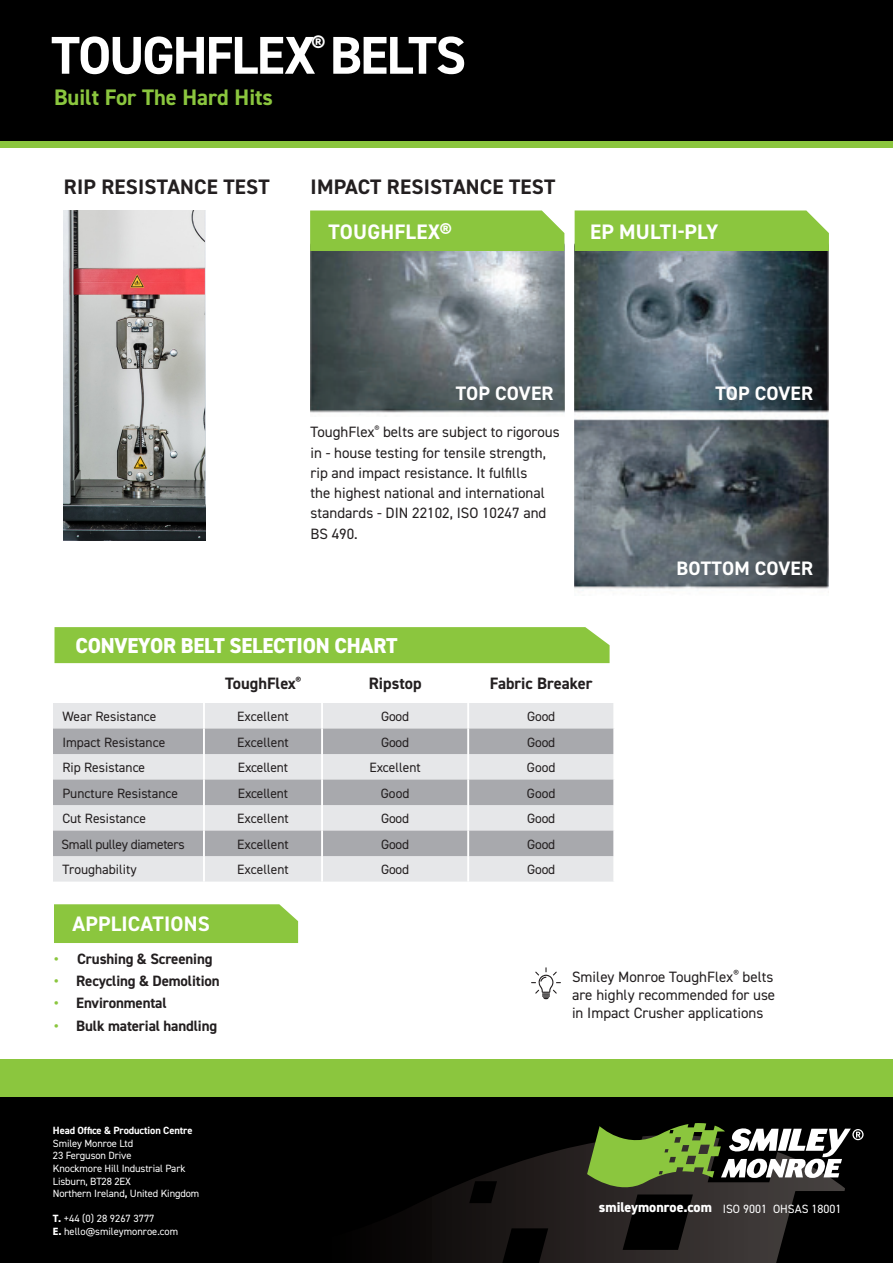
<style>
.page{position:relative;width:893px;height:1263px;background:#fff}
.page>*{position:absolute;margin:0;border:0;box-sizing:border-box;transform-origin:0 0}
.t1{font:700 53.25px "DIN2014";letter-spacing:-.035em;color:#fff}
.t2{font:700 22.5px "DIN2014";color:#8bc63e}
.t3{font:800 21.6px "DIN2014";letter-spacing:-.01em;color:#fff}
.t4{font:700 21px "DIN2014";letter-spacing:.01em;color:#231f20}
.t5{font:700 21px "DIN2014";letter-spacing:.01em;color:#fff}
.t6{font:700 19.5px "DIN2014";letter-spacing:.01em;color:#fff}
.t7{font:700 16.5px "DIN2014";color:#231f20}
.t8{font:15px/20.2px "DIN2014";color:#231f20}
.t9{font:700 15px "DIN2014";letter-spacing:-.01em;color:#231f20}
.Paragraph_Style_4{font:800 14.1px "DIN2014";color:#fff}
.t10{font:13.5px "DIN2014";color:#231f20}
.t11{font:13.5px "DIN2014";letter-spacing:-.025em;color:#231f20}
.t12{font:12px "DIN2014";color:#fff}
.Paragraph_Style_4-2{font:10.5px "DIN2014";letter-spacing:-.01em;color:#fff}
.t13{font:700 10.5px "DIN2014";letter-spacing:-.01em;color:#fff}
.s1{color:#8bc63e}
.s2{font-weight:700}
.s3{font-weight:800}
</style>
<div class="page">
<div style="left:0;top:0;width:893px;height:141px;background:#000"></div>
<div style="left:0;top:141px;width:893px;height:7px;background:#8bc63e"></div>
<img style="left:310px;top:251px;width:254px;height:162px">
<img style="left:575px;top:251px;width:254px;height:342px">
<img style="left:64px;top:210px;width:142px;height:330px">
<div style="left:310px;top:210px;width:254px;height:41px;background:#8bc63e"></div>
<div style="left:575px;top:210px;width:254px;height:41px;background:#8bc63e"></div>
<div style="left:54px;top:904px;width:244px;height:39px;background:#8bc63e"></div>
<div style="left:53px;top:703px;width:560px;height:179px;background:#e6e7e9"></div>
<svg style="left:53px;top:728px;width:560px;height:128px;background:#c1c2c5"></svg>
<hr style="left:203px;top:703px;width:2px;height:25px;background:#fff">
<hr style="left:203px;top:805px;width:2px;height:25px;background:#fff">
<hr style="left:321px;top:703px;width:2px;height:25px;background:#fff">
<hr style="left:321px;top:805px;width:2px;height:25px;background:#fff">
<hr style="left:467px;top:703px;width:2px;height:25px;background:#fff">
<hr style="left:467px;top:805px;width:2px;height:25px;background:#fff">
<hr style="left:203px;top:728px;width:2px;height:26px;background:#fff">
<hr style="left:203px;top:830px;width:2px;height:26px;background:#fff">
<hr style="left:203px;top:856px;width:2px;height:26px;background:#fff">
<hr style="left:321px;top:728px;width:2px;height:26px;background:#fff">
<hr style="left:321px;top:830px;width:2px;height:26px;background:#fff">
<hr style="left:321px;top:856px;width:2px;height:26px;background:#fff">
<hr style="left:467px;top:728px;width:2px;height:26px;background:#fff">
<hr style="left:467px;top:830px;width:2px;height:26px;background:#fff">
<hr style="left:467px;top:856px;width:2px;height:26px;background:#fff">
<hr style="left:203px;top:754px;width:2px;height:25px;background:#fff">
<hr style="left:321px;top:754px;width:2px;height:25px;background:#fff">
<hr style="left:467px;top:754px;width:2px;height:25px;background:#fff">
<hr style="left:203px;top:779px;width:2px;height:26px;background:#fff">
<hr style="left:321px;top:779px;width:2px;height:26px;background:#fff">
<hr style="left:467px;top:779px;width:2px;height:26px;background:#fff">
<div style="left:55px;top:627px;width:555px;height:36px;background:#8bc63e"></div>
<svg style="left:531px;top:967px;width:30px;height:32px"></svg>
<div style="left:0;top:1059px;width:893px;height:43px;background:#8bc63e"></div>
<div style="left:0;top:1097px;width:893px;height:166px;background:#000"></div>
<svg style="left:406px;top:1144px;width:388px;height:119px"></svg>
<svg style="left:587px;top:1123px;width:277px;height:74px"></svg>
<p class="t1" style="left:51px;top:20px;width:416px">TOUGHFLEX<sup>®</sup> BELTS</p>
<p class="t2" style="left:54px;top:83px;width:221px">Built For The Hard Hits</p>
<p class="t4" style="left:64px;top:173px;width:207px">RIP RESISTANCE TEST</p>
<p class="t4" style="left:311px;top:172px;width:246px">IMPACT RESISTANCE TEST</p>
<p class="t5" style="left:329px;top:217px;width:124px">TOUGHFLEX®</p>
<p class="t5" style="left:590px;top:217px;width:130px">EP MULTI-PLY</p>
<p class="t6" style="left:456px;top:380px;width:99px">TOP COVER</p>
<p class="t8" style="left:310px;top:422px;width:251px">ToughFlex<sup>®</sup> belts are subject to rigorous</p>
<p class="t8" style="left:310px;top:442px;width:237px">in - house testing for tensile strength, rip and impact resistance. It fulfills the highest national and international standards - DIN 22102, ISO 10247 and<br>BS 490.</p>
<p class="t6" style="left:715px;top:380px;width:99px">TOP COVER</p>
<p class="t6" style="left:677px;top:555px;width:138px">BOTTOM COVER</p>
<p class="t3" style="left:76px;top:631px;width:323px">CONVEYOR BELT SELECTION CHART</p>
<p class="t7" style="left:225px;top:673px;width:77px">ToughFlex<sup>®</sup></p>
<p class="t7" style="left:369px;top:673px;width:54px">Ripstop</p>
<p class="t7" style="left:490px;top:673px;width:104px">Fabric Breaker</p>
<p class="t10" style="left:62px;top:708px;width:96px">Wear Resistance</p>
<p class="t10" style="left:237px;top:708px;width:53px">Excellent</p>
<p class="t10" style="left:381px;top:708px;width:30px">Good</p>
<p class="t10" style="left:527px;top:708px;width:30px">Good</p>
<p class="t10" style="left:62px;top:733px;width:104px">Impact Resistance</p>
<p class="t10" style="left:237px;top:733px;width:53px">Excellent</p>
<p class="t10" style="left:381px;top:733px;width:30px">Good</p>
<p class="t10" style="left:527px;top:733px;width:30px">Good</p>
<p class="t10" style="left:62px;top:759px;width:84px">Rip Resistance</p>
<p class="t10" style="left:238px;top:759px;width:52px">Excellent</p>
<p class="t10" style="left:369px;top:759px;width:53px">Excellent</p>
<p class="t10" style="left:527px;top:759px;width:30px">Good</p>
<p class="t10" style="left:62px;top:784px;width:117px">Puncture Resistance</p>
<p class="t10" style="left:238px;top:784px;width:52px">Excellent</p>
<p class="t10" style="left:381px;top:784px;width:30px">Good</p>
<p class="t10" style="left:527px;top:784px;width:30px">Good</p>
<p class="t10" style="left:62px;top:810px;width:85px">Cut Resistance</p>
<p class="t10" style="left:237px;top:810px;width:53px">Excellent</p>
<p class="t10" style="left:381px;top:810px;width:30px">Good</p>
<p class="t10" style="left:527px;top:810px;width:30px">Good</p>
<p class="t11" style="left:62px;top:835px;width:125px">Small pulley diameters</p>
<p class="t10" style="left:237px;top:835px;width:53px">Excellent</p>
<p class="t10" style="left:381px;top:835px;width:30px">Good</p>
<p class="t10" style="left:527px;top:835px;width:30px">Good</p>
<p class="t10" style="left:62px;top:861px;width:76px">Troughability</p>
<p class="t10" style="left:237px;top:861px;width:53px">Excellent</p>
<p class="t10" style="left:381px;top:861px;width:30px">Good</p>
<p class="t10" style="left:527px;top:861px;width:30px">Good</p>
<p class="t5" style="left:73px;top:909px;width:139px">APPLICATIONS</p>
<p class="t9" style="left:54px;top:948px;width:160px"><span class="s1">•</span> Crushing &amp; Screening</p>
<p class="t9" style="left:54px;top:971px;width:167px"><span class="s1">•</span> Recycling &amp; Demolition</p>
<p class="t9" style="left:54px;top:993px;width:114px"><span class="s1">•</span> Environmental</p>
<p class="t9" style="left:54px;top:1015px;width:165px"><span class="s1">•</span> Bulk material handling</p>
<p class="t13" style="left:53px;top:1124px;width:141px">Head Office &amp; Production Centre</p>
<p class="Paragraph_Style_4-2" style="left:53px;top:1137px;width:82px">Smiley Monroe Ltd</p>
<p class="Paragraph_Style_4-2" style="left:53px;top:1149px;width:80px">23 Ferguson Drive</p>
<p class="Paragraph_Style_4-2" style="left:53px;top:1162px;width:134px">Knockmore Hill Industrial Park</p>
<p class="Paragraph_Style_4-2" style="left:53px;top:1174px;width:80px">Lisburn, BT28 2EX</p>
<p class="Paragraph_Style_4-2" style="left:53px;top:1187px;width:148px">Northern Ireland<span class="s2">,</span> United Kingdom</p>
<p class="Paragraph_Style_4-2" style="left:53px;top:1212px;width:103px"><span class="s3">T.</span> +44 (0) 28 9267 3777</p>
<p class="Paragraph_Style_4-2" style="left:53px;top:1225px;width:127px"><span class="s3">E.</span> hello@smileymonroe.com</p>
<p class="t8" style="left:572px;top:968px;width:205px;line-height:18px;text-align:justify">Smiley Monroe ToughFlex<sup>®</sup> belts are highly recommended for use in Impact Crusher applications</p>
<p class="Paragraph_Style_4" style="left:599px;top:1198px;width:114px">smileymonroe.com</p>
<p class="t12" style="left:723px;top:1201px;width:120px">ISO 9001 OHSAS 18001</p>
</div>
